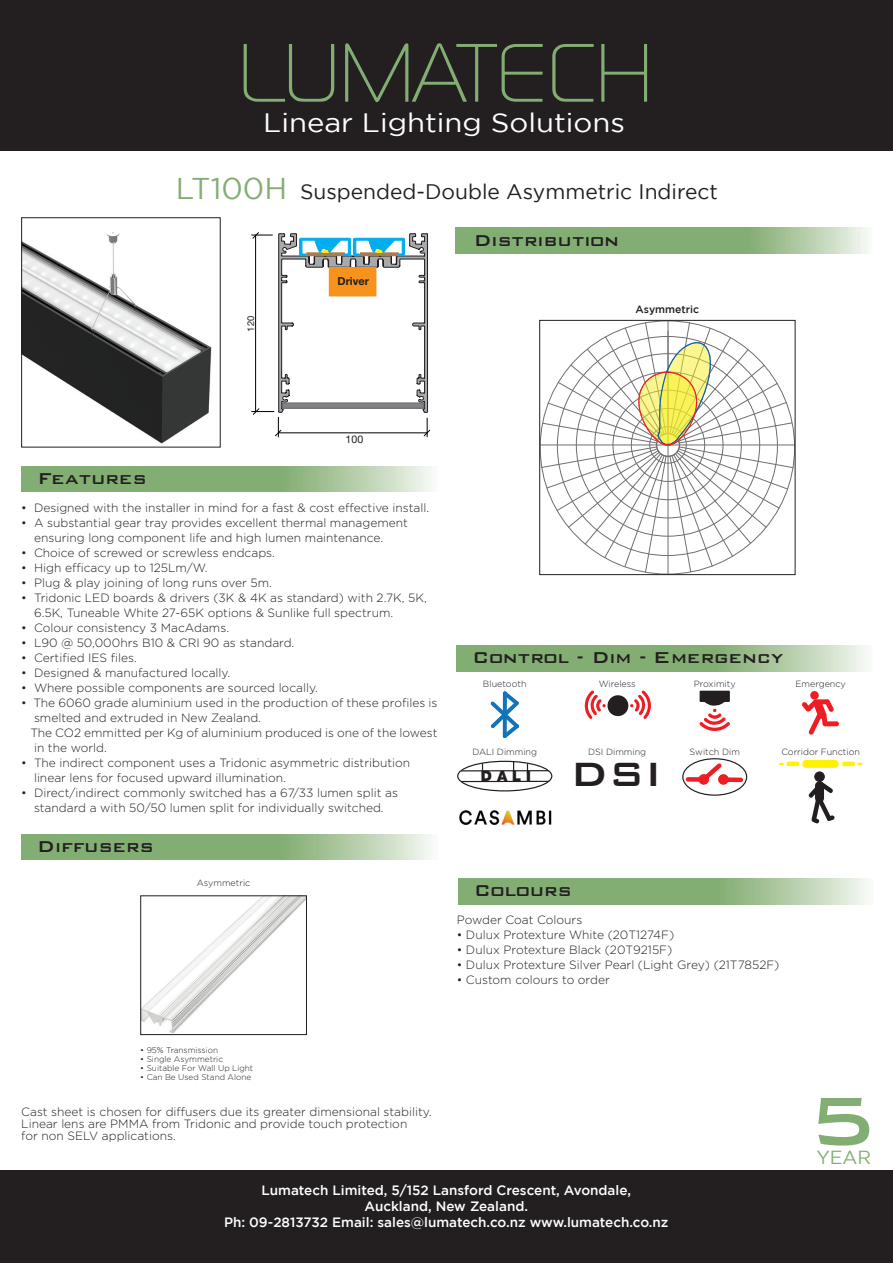
<style>
.page{position:relative;width:893px;height:1263px;background:#fff}
.page>*{position:absolute;margin:0;border:0;box-sizing:border-box;transform-origin:0 0}
.t1{font:45px "HP Bank Regular";color:#231f20}
.t2{font:26.55px "Gotham";color:#fff;scale:1.1 1}
.t3{font:21px "HP Bank Regular";color:#231f20}
.t4{font:21px "Gotham";color:#231f20}
.t5{font:18.9px "Gotham";color:#83ae73}
.t6{font:900 14.4px "Helvetica Neue LT Std";color:#231f20}
.t7{font:500 13.5px/16.2px "Gotham";color:#fff;text-align:center}
.t8{font:300 12px/15px "Gotham";color:#231f20}
.t9{font:700 10.95px "Helvetica Neue LT Std";color:#231f20}
.t10{font:10.65px "Helvetica Neue LT Std";color:#231f20}
.t11{font:500 10.5px "Gotham";color:#231f20}
.t12{font:9.45px "Helvetica Neue LT Std";color:#231f20}
.t13{font:300 9px "Gotham";color:#231f20}
.t14{font:300 8.25px "Gotham";color:#231f20}
.s1{font-size:30px;color:#83ae73}
</style>
<div class="page">
<div style="left:0;top:0;width:893px;height:151px;background:#231f20"></div>
<svg style="left:244px;top:43px;width:403px;height:59px"></svg>
<svg style="left:21px;top:466px;width:411px;height:26px"></svg>
<div style="left:0;top:1170px;width:893px;height:93px;background:#231f20"></div>
<svg style="left:818px;top:1098px;width:51px;height:47px"></svg>
<div style="left:810px;top:691px;width:9px;height:8px;background:#ee1d23;border-radius:50%"></div>
<svg style="left:802px;top:698px;width:37px;height:37px"></svg>
<svg style="left:455px;top:228px;width:413px;height:25px"></svg>
<svg style="left:457px;top:646px;width:410px;height:25px"></svg>
<div style="left:700px;top:691px;width:30px;height:11px;background:#231f20"></div>
<svg style="left:699px;top:697px;width:31px;height:34px"></svg>
<svg style="left:584px;top:690px;width:67px;height:29px"></svg>
<svg style="left:490px;top:691px;width:29px;height:47px"></svg>
<svg style="left:458px;top:761px;width:94px;height:30px"></svg>
<div style="left:457px;top:761px;width:95px;height:30px;border:1px solid #231f20;border-radius:50%"></div>
<hr style="left:461px;top:770px;width:88px;height:1px;background:#231f20">
<hr style="left:461px;top:781px;width:88px;height:1px;background:#231f20">
<div style="left:682px;top:758px;width:65px;height:38px;border:1px solid #231f20;border-radius:50%"></div>
<svg style="left:686px;top:763px;width:57px;height:19px"></svg>
<div style="left:698px;top:774px;width:11px;height:11px;background:#ee1d23;border-radius:50%"></div>
<div style="left:718px;top:774px;width:11px;height:11px;background:#ee1d23;border-radius:50%"></div>
<div style="left:815px;top:772px;width:9px;height:9px;background:#231f20;border-radius:50%"></div>
<div style="left:815px;top:772px;width:9px;height:9px;border:1px solid #231f20;border-radius:50%"></div>
<svg style="left:779px;top:760px;width:84px;height:8px"></svg>
<svg style="left:808px;top:780px;width:27px;height:43px"></svg>
<img style="left:459px;top:810px;width:93px;height:15px">
<svg style="left:21px;top:834px;width:411px;height:26px"></svg>
<svg style="left:458px;top:879px;width:410px;height:25px"></svg>
<img style="left:142px;top:897px;width:163px;height:136px">
<div style="left:140px;top:895px;width:167px;height:140px;border:1px solid #231f20"></div>
<svg style="left:541px;top:322px;width:252px;height:251px"></svg>
<div style="left:539px;top:320px;width:256px;height:255px;border:1px solid #231f20"></div>
<svg style="left:252px;top:232px;width:178px;height:205px"></svg>
<img style="left:23px;top:232px;width:189px;height:212px">
<div style="left:21px;top:217px;width:200px;height:230px;border:1px solid #231f20"></div>
<h2 class="t2" style="left:263px;top:108px;width:330px">Linear Lighting Solutions</h2>
<h3 class="t4" style="left:176px;top:180px;width:544px"><span class="s1">LT100H</span> Suspended-Double Asymmetric Indirect</h3>
<p class="t12" style="left:245px;top:332px;width:17px;rotate:-90deg">120</p>
<p class="t9" style="left:337px;top:275px;width:33px">Driver</p>
<h3 class="t3" style="left:474px;top:228px;width:147px">Distribution</h3>
<p class="t11" style="left:636px;top:303px;width:65px">Asymmetric</p>
<h3 class="t3" style="left:38px;top:465px;width:111px">Features</h3>
<p class="t10" style="left:346px;top:433px;width:19px">100</p>
<p class="t8" style="left:21px;top:500px;width:409px">• Designed with the installer in mind for a fast &amp; cost effective install.</p>
<p class="t8" style="left:34px;top:515px;width:375px;text-indent:-13px">• A substantial gear tray provides excellent thermal management ensuring long component life and high lumen maintenance.</p>
<p class="t8" style="left:21px;top:545px;width:255px">• Choice of screwed or screwless endcaps.</p>
<p class="t8" style="left:21px;top:560px;width:188px">• High efficacy up to 125Lm/W.</p>
<p class="t8" style="left:21px;top:575px;width:252px">• Plug &amp; play joining of long runs over 5m.</p>
<p class="t8" style="left:34px;top:590px;width:394px;text-indent:-13px">• Tridonic LED boards &amp; drivers (3K &amp; 4K as standard) with 2.7K, 5K,<br>6.5K, Tuneable White 27-65K options &amp; Sunlike full spectrum.</p>
<p class="t8" style="left:21px;top:620px;width:209px">• Colour consistency 3 MacAdams.</p>
<p class="t8" style="left:21px;top:635px;width:275px">• L90 @ 50,000hrs B10 &amp; CRI 90 as standard.</p>
<p class="t8" style="left:21px;top:650px;width:117px">• Certified IES files.</p>
<p class="t8" style="left:21px;top:665px;width:211px">• Designed &amp; manufactured locally.</p>
<p class="t8" style="left:21px;top:680px;width:298px">• Where possible components are sourced locally.</p>
<p class="t8" style="left:21px;top:695px;width:418px">• The 6060 grade aluminium used in the production of these profiles is</p>
<p class="t8" style="left:34px;top:710px;width:229px">smelted and extruded in New Zealand.</p>
<p class="t8" style="left:30px;top:725px;width:409px">The CO2 emmitted per Kg of aluminium produced is one of the lowest</p>
<p class="t8" style="left:34px;top:740px;width:74px">in the world.</p>
<p class="t8" style="left:34px;top:755px;width:378px;text-indent:-13px">• The indirect component uses a Tridonic asymmetric distribution linear lens for focused upward illumination.</p>
<p class="t8" style="left:21px;top:785px;width:378px;text-align:center">• Direct/indirect commonly switched has a 67/33 lumen split as standard a with 50/50 lumen split for individually switched.</p>
<h3 class="t3" style="left:37px;top:833px;width:118px">Diffusers</h3>
<p class="t13" style="left:197px;top:877px;width:55px">Asymmetric</p>
<h3 class="t3" style="left:473px;top:645px;width:312px">Control - Dim - Emergency</h3>
<p class="t13" style="left:483px;top:678px;width:45px">Bluetooth</p>
<p class="t13" style="left:599px;top:678px;width:39px">Wireless</p>
<p class="t13" style="left:694px;top:678px;width:43px">Proximity</p>
<p class="t13" style="left:795px;top:678px;width:52px">Emergency</p>
<p class="t13" style="left:472px;top:746px;width:66px">DALI Dimming</p>
<p class="t13" style="left:588px;top:746px;width:59px">DSI Dimming</p>
<h1 class="t1" style="left:570px;top:746px;width:93px">DSI</h1>
<p class="t6" style="left:481px;top:767px;width:51px">D A L I</p>
<p class="t13" style="left:690px;top:746px;width:52px">Switch Dim</p>
<p class="t13" style="left:781px;top:746px;width:80px">Corridor Function</p>
<h3 class="t3" style="left:474px;top:878px;width:99px">Colours</h3>
<p class="t8" style="left:457px;top:912px;width:127px">Powder Coat Colours</p>
<p class="t8" style="left:457px;top:927px;width:219px">• Dulux Protexture White (20T1274F)</p>
<p class="t8" style="left:457px;top:942px;width:217px">• Dulux Protexture Black (20T9215F)</p>
<p class="t8" style="left:457px;top:957px;width:324px">• Dulux Protexture Silver Pearl (Light Grey) (21T7852F)</p>
<p class="t8" style="left:457px;top:972px;width:155px">• Custom colours to order</p>
<p class="t14" style="left:140px;top:1045px;width:79px">• 95% Transmission</p>
<p class="t14" style="left:140px;top:1054px;width:84px">• Single Asymmetric</p>
<p class="t14" style="left:140px;top:1063px;width:114px">• Suitable For Wall Up Light</p>
<p class="t14" style="left:140px;top:1072px;width:113px">• Can Be Used Stand Alone</p>
<p class="t8" style="left:21px;top:1105px;width:412px;line-height:12px">Cast sheet is chosen for diffusers due its greater dimensional stability.<br>Linear lens are PMMA from Tridonic and provide touch protection<br>for non SELV applications.</p>
<h3 class="t5" style="left:816px;top:1147px;width:56px">YEAR</h3>
<p class="t7" style="left:224px;top:1182px;width:446px">Lumatech Limited, 5/152 Lansford Crescent, Avondale,<br>Auckland, New Zealand.<br>Ph: 09-2813732 Email: sales@lumatech.co.nz www.lumatech.co.nz</p>
</div>
